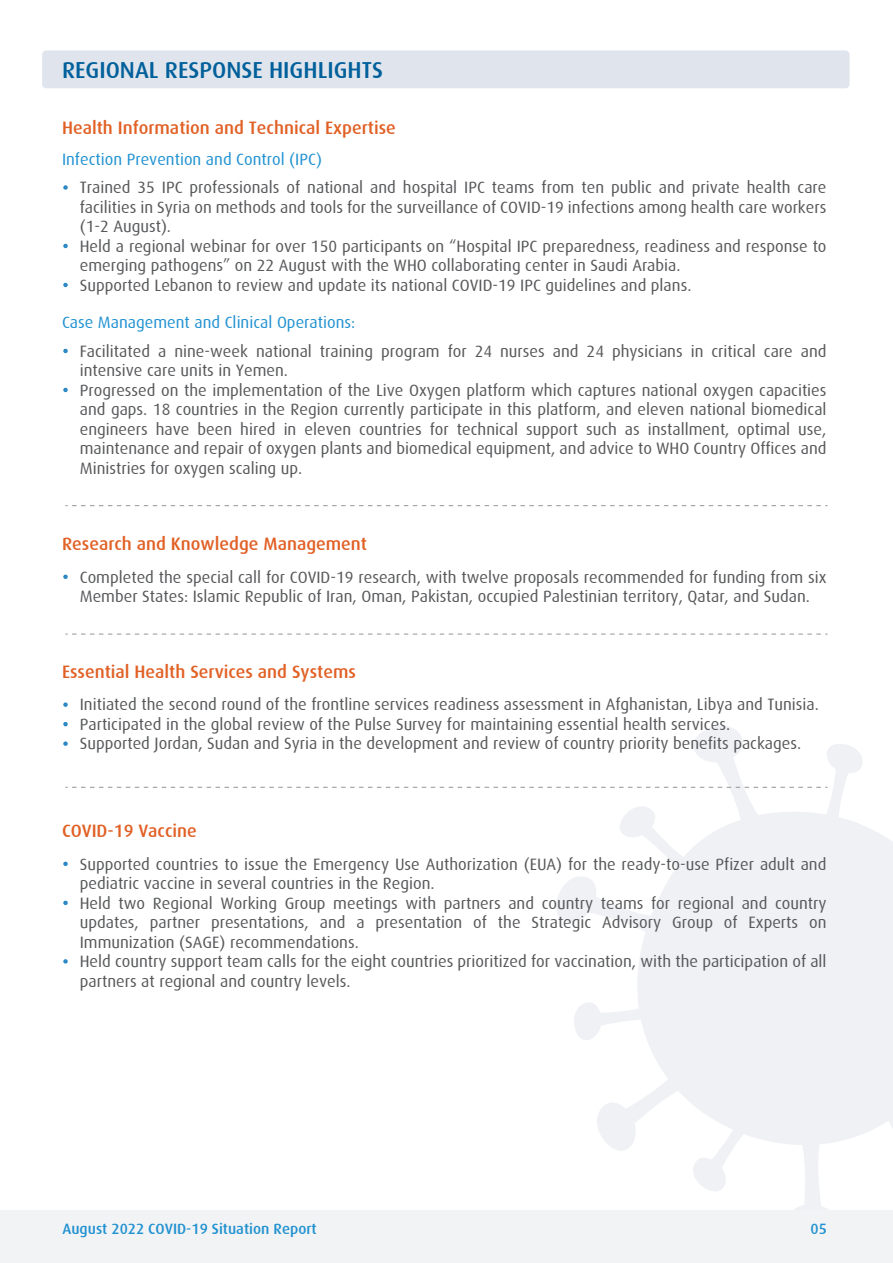
<style>
.page{position:relative;width:893px;height:1263px;background:#fff}
.page>*{position:absolute;margin:0;border:0;box-sizing:border-box;transform-origin:0 0}
.t1{font:500 23.1px "Dax";color:#00609b}
.t2{font:500 19.5px/39px "Dax";color:#2a87c5}
.t3{font:500 18px "Dax";color:#e16025}
.t4{font:16.5px/19.5px "Dax";color:#57585a}
.t5{font:16.5px "Dax";color:#2192d1}
.t6{font:500 15px "Dax";color:#2192d1}
</style>
<div class="page">
<svg style="left:556px;top:726px;width:337px;height:484px;fill:#eff1f5"></svg>
<div style="left:0;top:1210px;width:893px;height:53px;background:#f2f3f4"></div>
<div style="left:42px;top:50px;width:807px;height:38px;background:#e0e4ec;border-radius:4px"></div>
<svg style="left:63px;top:574px;width:5px;height:5px"></svg>
<svg style="left:63px;top:702px;width:5px;height:5px"></svg>
<svg style="left:63px;top:722px;width:5px;height:5px"></svg>
<svg style="left:63px;top:741px;width:5px;height:5px"></svg>
<svg style="left:65px;top:505px;width:763px;height:1px"></svg>
<svg style="left:65px;top:634px;width:763px;height:1px"></svg>
<svg style="left:63px;top:861px;width:5px;height:5px"></svg>
<svg style="left:63px;top:900px;width:5px;height:5px"></svg>
<svg style="left:63px;top:959px;width:5px;height:5px"></svg>
<svg style="left:65px;top:787px;width:763px;height:1px"></svg>
<svg style="left:63px;top:185px;width:5px;height:5px"></svg>
<svg style="left:63px;top:243px;width:5px;height:6px"></svg>
<svg style="left:63px;top:282px;width:5px;height:6px"></svg>
<svg style="left:63px;top:348px;width:5px;height:6px"></svg>
<svg style="left:63px;top:387px;width:5px;height:6px"></svg>
<h1 class="t1" style="left:62px;top:57px;width:323px">REGIONAL RESPONSE HIGHLIGHTS</h1>
<p class="t3" style="left:62px;top:117px;width:335px">Health Information and Technical Expertise</p>
<p class="t5" style="left:62px;top:150px;width:261px">Infection Prevention and Control (IPC)</p>
<p class="t4" style="left:80px;top:178px;width:748px">Trained 35 IPC professionals of national and hospital IPC teams from ten public and private health care facilities in Syria on methods and tools for the surveillance of COVID-19 infections among health care workers (1-2 August).<br>Held a regional webinar for over 150 participants on “Hospital IPC preparedness, readiness and response to emerging pathogens” on 22 August with the WHO collaborating center in Saudi Arabia.<br>Supported Lebanon to review and update its national COVID-19 IPC guidelines and plans.</p>
<p class="t2" style="left:63px;top:163px;width:7px">.</p>
<p class="t2" style="left:63px;top:221px;width:7px">. .</p>
<p class="t5" style="left:62px;top:313px;width:295px">Case Management and Clinical Operations:</p>
<p class="t4" style="left:80px;top:341px;width:748px">Facilitated a nine-week national training program for 24 nurses and 24 physicians in critical care and intensive care units in Yemen.<br>Progressed on the implementation of the Live Oxygen platform which captures national oxygen capacities and gaps. 18 countries in the Region currently participate in this platform, and eleven national biomedical engineers have been hired in eleven countries for technical support such as installment, optimal use, maintenance and repair of oxygen plants and biomedical equipment, and advice to WHO Country Offices and Ministries for oxygen scaling up.</p>
<p class="t2" style="left:63px;top:326px;width:7px">. .</p>
<p class="t3" style="left:62px;top:533px;width:307px">Research and Knowledge Management</p>
<p class="t2" style="left:63px;top:552px;width:7px">.</p>
<p class="t4" style="left:80px;top:567px;width:748px">Completed the special call for COVID-19 research, with twelve proposals recommended for funding from six<br>Member States: Islamic Republic of Iran, Oman, Pakistan, occupied Palestinian territory, Qatar, and Sudan.</p>
<p class="t3" style="left:62px;top:661px;width:295px">Essential Health Services and Systems</p>
<p class="t2" style="left:63px;top:690px;width:7px;line-height:19.5px;text-align:justify">. . .</p>
<p class="t4" style="left:80px;top:695px;width:741px">Initiated the second round of the frontline services readiness assessment in Afghanistan, Libya and Tunisia.<br>Participated in the global review of the Pulse Survey for maintaining essential health services.<br>Supported Jordan, Sudan and Syria in the development and review of country priority benefits packages.</p>
<p class="t3" style="left:62px;top:821px;width:136px">COVID-19 Vaccine</p>
<p class="t2" style="left:63px;top:839px;width:7px">. .</p>
<p class="t2" style="left:63px;top:936px;width:7px">.</p>
<p class="t4" style="left:80px;top:854px;width:748px">Supported countries to issue the Emergency Use Authorization (EUA) for the ready-to-use Pfizer adult and pediatric vaccine in several countries in the Region.<br>Held two Regional Working Group meetings with partners and country teams for regional and country updates, partner presentations, and a presentation of the Strategic Advisory Group of Experts on Immunization (SAGE) recommendations.<br>Held country support team calls for the eight countries prioritized for vaccination, with the participation of all partners at regional and country levels.</p>
<p class="t6" style="left:62px;top:1220px;width:256px">August 2022 COVID-19 Situation Report</p>
<p class="t6" style="left:810px;top:1220px;width:18px">05</p>
</div>
